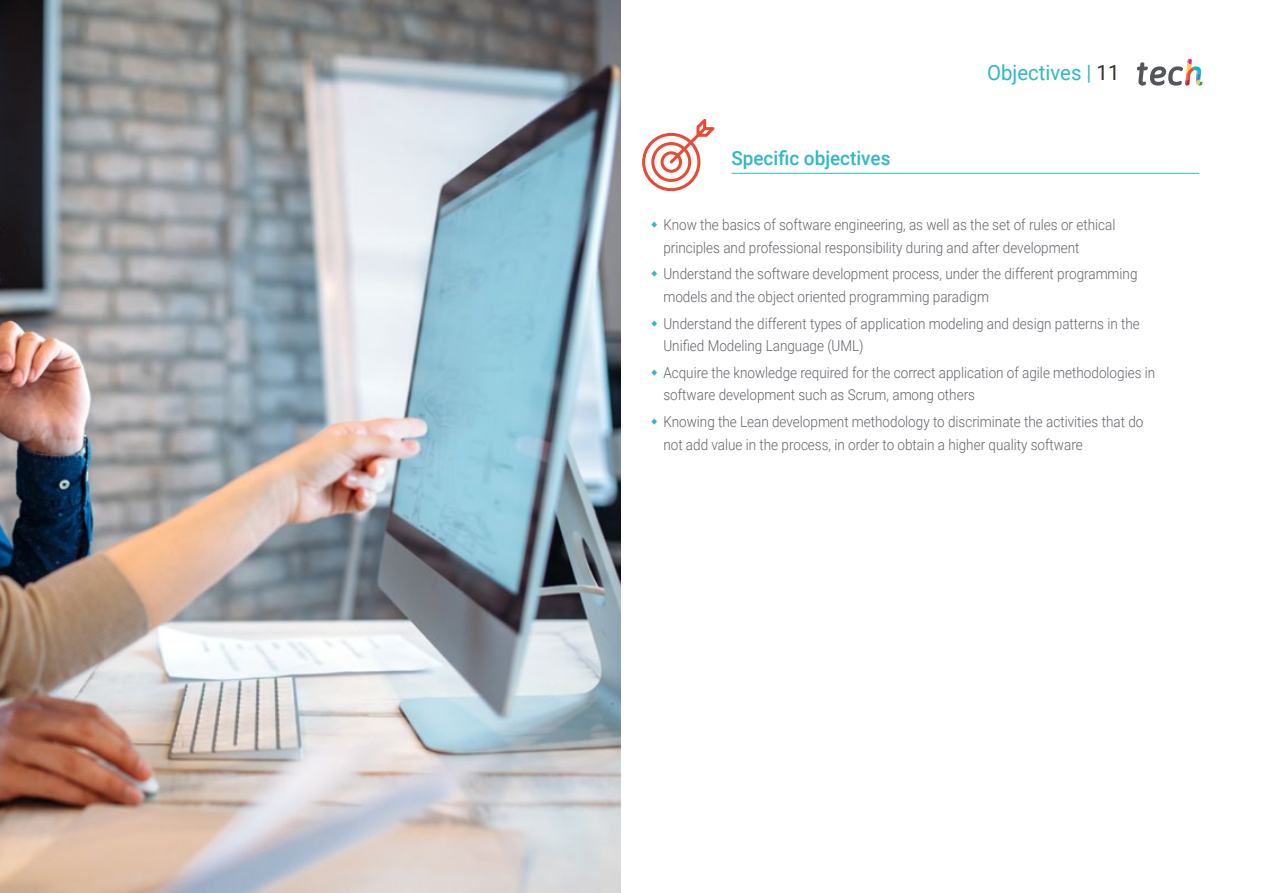
<style>
.page{position:relative;width:1263px;height:893px;background:#fff}
.page>*{position:absolute;margin:0;border:0;box-sizing:border-box;transform-origin:0 0}
.t1{font:21px "Roboto";color:#2db8c5}
.t2{font:500 19.5px "Roboto";color:#2db8c5}
.t3{font:300 15px/22.5px "Roboto";color:#61646a;scale:.9 1}
.s1{color:#312e20}
</style>
<div class="page">
<hr style="left:731px;top:173px;width:468px;height:1px;background:#2db8c5">
<img style="left:0;top:0;width:621px;height:893px">
<svg style="left:1137px;top:59px;width:65px;height:27px"></svg>
<svg style="left:642px;top:119px;width:72px;height:72px"></svg>
<h2 class="t2" style="left:731px;top:144px;width:161px">Specific objectives</h2>
<h1 class="t1" style="left:987px;top:57px;width:134px">Objectives | <span class="s1">11</span></h1>
<p class="t3" style="left:663px;top:213px;width:504px">Know the basics of software engineering, as well as the set of rules or ethical principles and professional responsibility during and after development</p>
<p class="t3" style="left:663px;top:262px;width:528px">Understand the software development process, under the different programming models and the object oriented programming paradigm</p>
<p class="t3" style="left:663px;top:311px;width:531px">Understand the different types of application modeling and design patterns in the<br>Unified Modeling Language (UML)</p>
<p class="t3" style="left:663px;top:361px;width:548px">Acquire the knowledge required for the correct application of agile methodologies in software development such as Scrum, among others</p>
<p class="t3" style="left:663px;top:410px;width:535px">Knowing the Lean development methodology to discriminate the activities that do not add value in the process, in order to obtain a higher quality software</p>
</div>
